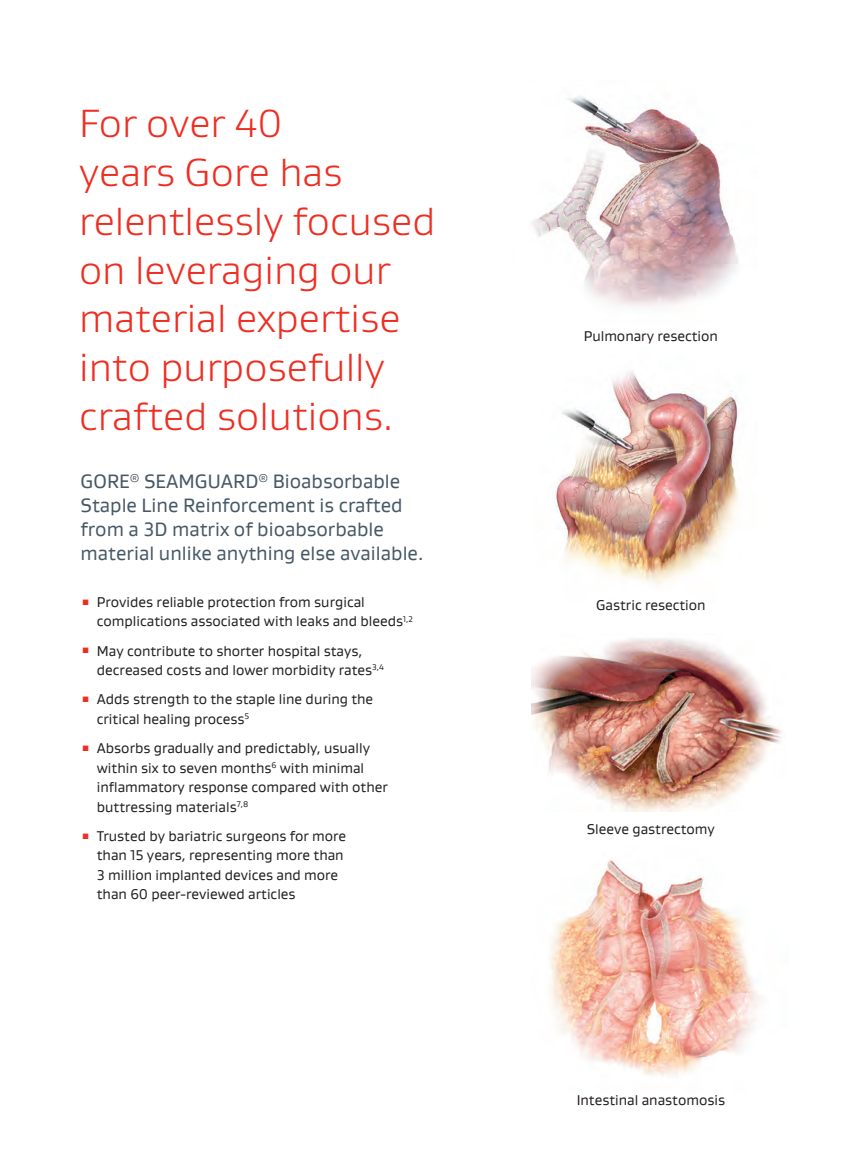
<style>
.page{position:relative;width:861px;height:1159px;background:#fff}
.page>*{position:absolute;margin:0;border:0;box-sizing:border-box;transform-origin:0 0}
.Page_Title_27_32_5{font:300 40.5px/48.8px "Gore Gustan";color:#ee2e22}
.Page_Subtitle_13_16{font:19.5px/24px "Gore Gustan";color:#475865}
.Body_Text_9_5_13{font:14.25px/19.5px "Gore Gustan";color:#231f20}
</style>
<div class="page">
<img style="left:549px;top:860px;width:212px;height:216px">
<img style="left:556px;top:371px;width:183px;height:214px">
<img style="left:531px;top:96px;width:207px;height:211px">
<img style="left:531px;top:638px;width:251px;height:174px">
<p class="Page_Title_27_32_5" style="left:79px;top:98px;width:358px">For over 40<br>years Gore has relentlessly focused on leveraging our material expertise into purposefully crafted solutions.</p>
<p class="Page_Subtitle_13_16" style="left:81px;top:469px;width:344px">GORE<sup>®</sup> SEAMGUARD<sup>®</sup> Bioabsorbable Staple Line Reinforcement is crafted from a 3D matrix of bioabsorbable material unlike anything else available.</p>
<p class="Body_Text_9_5_13" style="left:97px;top:592px;width:317px;text-indent:-16px"><sup>▪</sup> Provides reliable protection from surgical complications associated with leaks and bleeds<sup>1,2</sup></p>
<p class="Body_Text_9_5_13" style="left:97px;top:640px;width:288px;text-indent:-16px"><sup>▪</sup> May contribute to shorter hospital stays, decreased costs and lower morbidity rates<sup>3,4</sup></p>
<p class="Body_Text_9_5_13" style="left:97px;top:689px;width:278px;text-indent:-16px"><sup>▪</sup> Adds strength to the staple line during the critical healing process<sup>5</sup></p>
<p class="Body_Text_9_5_13" style="left:97px;top:738px;width:292px;text-indent:-16px"><sup>▪</sup> Absorbs gradually and predictably, usually within six to seven months<sup>6</sup> with minimal inflammatory response compared with other buttressing materials<sup>7,8</sup></p>
<p class="Body_Text_9_5_13" style="left:97px;top:826px;width:251px;text-indent:-16px"><sup>▪</sup> Trusted by bariatric surgeons for more than 15 years, representing more than 3 million implanted devices and more than 60 peer-reviewed articles</p>
<p class="Body_Text_9_5_13" style="left:583px;top:326px;width:136px">Pulmonary resection</p>
<p class="Body_Text_9_5_13" style="left:596px;top:595px;width:111px">Gastric resection</p>
<p class="Body_Text_9_5_13" style="left:586px;top:819px;width:129px">Sleeve gastrectomy</p>
<p class="Body_Text_9_5_13" style="left:576px;top:1090px;width:150px">Intestinal anastomosis</p>
</div>
